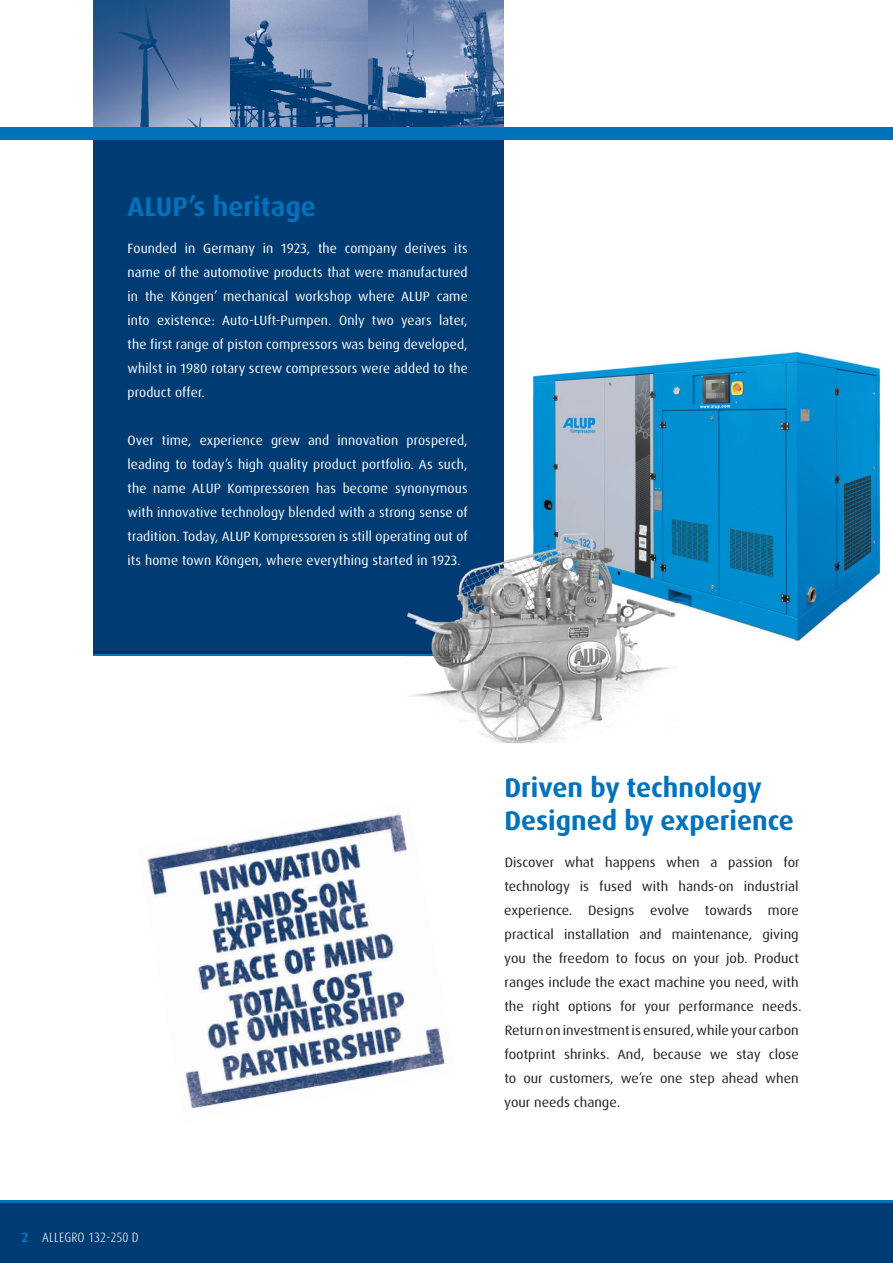
<style>
.page{position:relative;width:893px;height:1263px;background:#fff}
.page>*{position:absolute;margin:0;border:0;box-sizing:border-box;transform-origin:0 0}
.t1{font:700 27px/33px "Dax Pro";color:#0072bc}
.t2{font:13.5px/24px "Dax Pro";letter-spacing:.01em;color:#fff;text-align:justify}
.t3{font:13.5px/24px "Dax Pro";color:#231f20;scale:1.05 1}
.t4{font:300 condensed 13.5px "Dax Pro";letter-spacing:.005em;color:#fff}
.s1{font-weight:700;font-stretch:normal;color:#0072bc}
</style>
<div class="page">
<div style="left:94px;top:0;width:410px;height:654px;background:#003c74"></div>
<img style="left:94px;top:0;width:410px;height:128px">
<div style="left:0;top:128px;width:893px;height:12px;background:#0072bc"></div>
<img style="left:147px;top:836px;width:125px;height:80px">
<img style="left:272px;top:814px;width:135px;height:102px">
<img style="left:197px;top:916px;width:91px;height:91px">
<img style="left:288px;top:892px;width:119px;height:115px">
<img style="left:185px;top:1007px;width:119px;height:102px">
<img style="left:304px;top:983px;width:141px;height:106px">
<div style="left:0;top:1202px;width:893px;height:61px;background:#003c74"></div>
<hr style="left:0;top:1200px;width:893px;height:3px;background:#0072bc">
<hr style="left:94px;top:654px;width:311px;height:2px;background:#0072bc">
<hr style="left:94px;top:652px;width:311px;height:2px;background:#03296b">
<img style="left:532px;top:351px;width:349px;height:145px">
<img style="left:533px;top:496px;width:117px;height:37px">
<img style="left:650px;top:496px;width:231px;height:54px">
<img style="left:678px;top:550px;width:203px;height:91px">
<img style="left:405px;top:656px;width:268px;height:88px">
<img style="left:405px;top:533px;width:273px;height:123px">
<img style="left:405px;top:652px;width:99px;height:2px">
<h1 class="t1" style="left:128px;top:190px;width:190px">ALUP’s heritage</h1>
<p class="t2" style="left:128px;top:236px;width:342px">Founded in Germany in 1923, the company derives its name of the automotive products that were manufactured in the Köngen’ mechanical workshop where ALUP came into existence: Auto-LUft-Pumpen. Only two years later, the first range of piston compressors was being developed, whilst in 1980 rotary screw compressors were added to the product offer.</p>
<p class="t2" style="left:128px;top:428px;width:342px">Over time, experience grew and innovation prospered, leading to today’s high quality product portfolio. As such, the name ALUP Kompressoren has become synonymous with innovative technology blended with a strong sense of tradition. Today, ALUP Kompressoren is still operating out of its home town Köngen, where everything started in 1923.</p>
<p class="t4" style="left:22px;top:1228px;width:119px"><span class="s1">2</span> ALLEGRO 132-250 D</p>
<h1 class="t1" style="left:504px;top:771px;width:291px">Driven by technology<br>Designed by experience</h1>
<p class="t3" style="left:504px;top:850px;width:285px">Discover what happens when a passion for technology is fused with hands-on industrial experience. Designs evolve towards more practical installation and maintenance, giving you the freedom to focus on your job. Product ranges include the exact machine you need, with the right options for your performance needs.<br>Return on investment is ensured, while your carbon footprint shrinks. And, because we stay close to our customers, we’re one step ahead when your needs change.</p>
</div>
